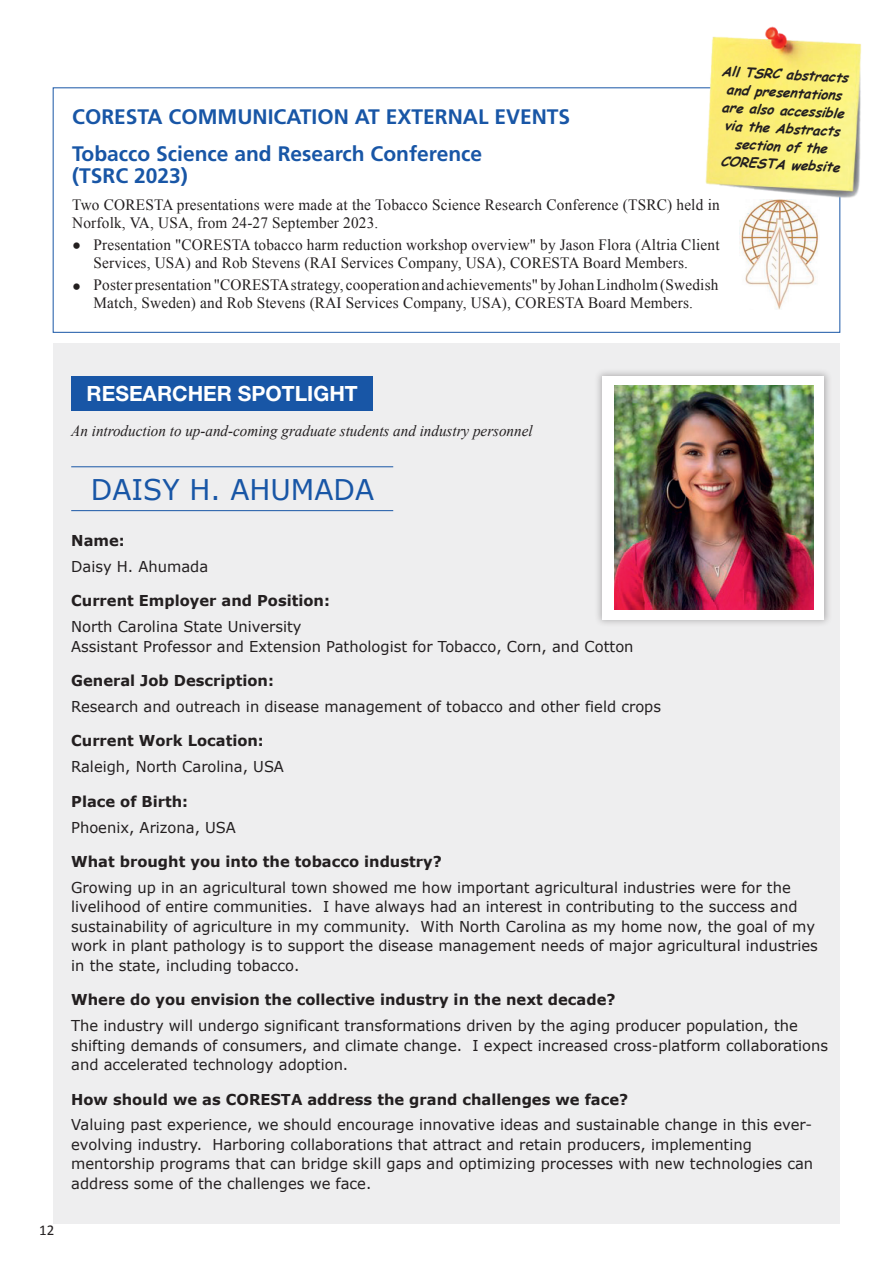
<style>
.page{position:relative;width:893px;height:1263px;background:#fff}
.page>*{position:absolute;margin:0;border:0;box-sizing:border-box;transform-origin:0 0}
.t1{font:28.5px "Verdana";color:#1856a6}
.t2{font:700 21px/36.5px "Frutiger LT Pro";color:#1856a6}
.t3{font:700 21px "Helvetica Neue LT Pro";color:#fff}
.t4{font:15.75px/18px "Times New Roman";letter-spacing:.01em;color:#231f20}
.t5{font:italic 15.75px "Times New Roman";color:#231f20;scale:.96 1}
.t6{font:15px/19.5px "Verdana";color:#231f20}
.t7{font:700 15px "Verdana";color:#231f20}
.t8{font:15px "Calibri";color:#231f20}
.t9{font:italic 700 13.5px/18px "Comic Sans MS";color:#231f20;text-align:center}
.s1{font-size:25.5px}
</style>
<div class="page">
<div style="left:53px;top:343px;width:787px;height:881px;background:#eeeeef"></div>
<img style="left:701px;top:26px;width:160px;height:175px">
<div style="left:594px;top:367px;width:238px;height:260px;background:#231f20;opacity:.3"></div>
<div style="left:602px;top:376px;width:222px;height:243px;background:#fff"></div>
<img style="left:614px;top:386px;width:200px;height:223px">
<img style="left:739px;top:199px;width:81px;height:111px">
<div style="left:71px;top:376px;width:302px;height:35px;background:#1856a6"></div>
<hr style="left:71px;top:510px;width:322px;height:1px;background:#1856a6">
<hr style="left:71px;top:466px;width:322px;height:1px;background:#1856a6">
<p class="t9" style="left:722px;top:61px;width:128px;rotate:3deg">All TSRC abstracts and presentations are also accessible via the Abstracts section of the<br>CORESTA website</p>
<h2 class="t2" style="left:72px;top:99px;width:499px">CORESTA COMMUNICATION AT EXTERNAL EVENTS<br>Tobacco Science and Research Conference</h2>
<h2 class="t2" style="left:72px;top:158px;width:117px">(TSRC 2023)</h2>
<p class="t4" style="left:72px;top:195px;width:649px">Two CORESTA presentations were made at the Tobacco Science Research Conference (TSRC) held in<br>Norfolk, VA, USA, from 24-27 September 2023.</p>
<p class="t4" style="left:94px;top:235px;width:628px;text-indent:-21px"><span class="s1">•</span> Presentation "CORESTA tobacco harm reduction workshop overview" by Jason Flora (Altria Client<br>Services, USA) and Rob Stevens (RAI Services Company, USA), CORESTA Board Members.</p>
<p class="t4" style="left:72px;top:276px;width:648px;text-align:center"><span class="s1">•</span> Poster presentation "CORESTA strategy, cooperation and achievements" by Johan Lindholm(Swedish<br>Match, Sweden) and Rob Stevens (RAI Services Company, USA), CORESTA Board Members.</p>
<p class="t8" style="left:39px;top:1221px;width:17px">12</p>
<h2 class="t3" style="left:87px;top:380px;width:273px">RESEARCHER SPOTLIGHT</h2>
<p class="t5" style="left:71px;top:419px;width:482px">An introduction to up-and-coming graduate students and industry personnel</p>
<h1 class="t1" style="left:91px;top:472px;width:285px">DAISY H. AHUMADA</h1>
<p class="t7" style="left:71px;top:531px;width:55px">Name:</p>
<p class="t6" style="left:71px;top:556px;width:139px">Daisy H. Ahumada</p>
<p class="t7" style="left:71px;top:591px;width:260px">Current Employer and Position:</p>
<p class="t6" style="left:71px;top:617px;width:564px">North Carolina State University<br>Assistant Professor and Extension Pathologist for Tobacco, Corn, and Cotton</p>
<p class="t7" style="left:71px;top:671px;width:204px">General Job Description:</p>
<p class="t6" style="left:71px;top:696px;width:591px">Research and outreach in disease management of tobacco and other field crops</p>
<p class="t7" style="left:71px;top:731px;width:194px">Current Work Location:</p>
<p class="t6" style="left:71px;top:757px;width:214px">Raleigh, North Carolina, USA</p>
<p class="t7" style="left:71px;top:791px;width:118px">Place of Birth:</p>
<p class="t6" style="left:71px;top:817px;width:166px">Phoenix, Arizona, USA</p>
<p class="t7" style="left:71px;top:852px;width:372px">What brought you into the tobacco industry?</p>
<p class="t6" style="left:71px;top:877px;width:748px">Growing up in an agricultural town showed me how important agricultural industries were for the livelihood of entire communities. I have always had an interest in contributing to the success and sustainability of agriculture in my community. With North Carolina as my home now, the goal of my work in plant pathology is to support the disease management needs of major agricultural industries in the state, including tobacco.</p>
<p class="t7" style="left:71px;top:990px;width:546px">Where do you envision the collective industry in the next decade?</p>
<p class="t6" style="left:71px;top:1015px;width:758px">The industry will undergo significant transformations driven by the aging producer population, the shifting demands of consumers, and climate change. I expect increased cross-platform collaborations and accelerated technology adoption.</p>
<p class="t7" style="left:71px;top:1089px;width:558px">How should we as CORESTA address the grand challenges we face?</p>
<p class="t6" style="left:71px;top:1115px;width:743px">Valuing past experience, we should encourage innovative ideas and sustainable change in this ever&shy;evolving industry. Harboring collaborations that attract and retain producers, implementing mentorship programs that can bridge skill gaps and optimizing processes with new technologies can address some of the challenges we face.</p>
</div>
